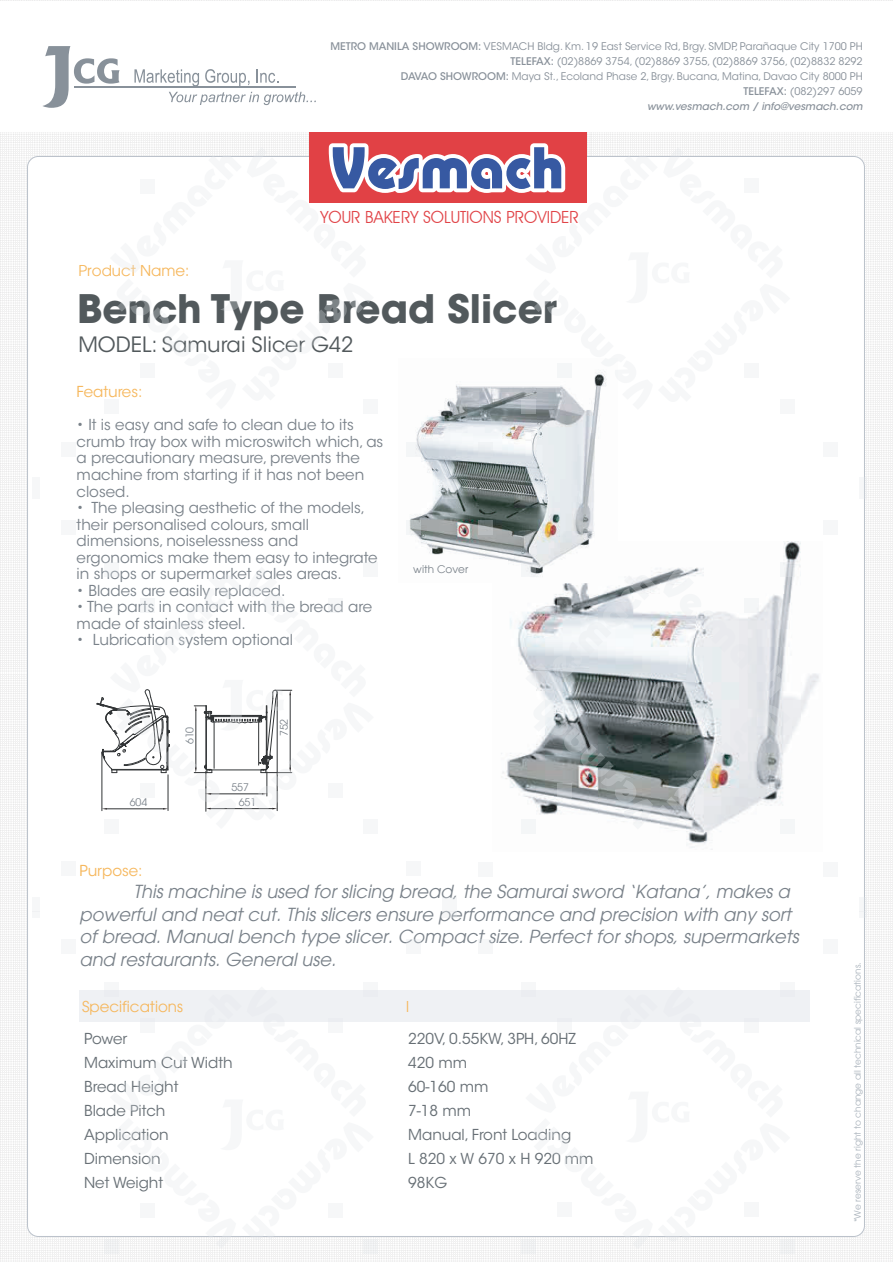
<style>
.page{position:relative;width:893px;height:1262px;background:#fff}
.page>*{position:absolute;margin:0;border:0;box-sizing:border-box;transform-origin:0 0}
.t1{font:700 39px "ITC Avant Garde Std";color:#52595c}
.t2{font:21px "ITC Avant Garde Std";color:#52595c}
.t3{font:italic 18px/22.5px "Avant Garde";color:#798189}
.t4{font:16.8px "Avant Garde IT Cby BT";color:#e14448}
.t5{font:15px/16.5px "ITC Avant Garde Std";color:#798189}
.t6{font:15px "ITC Avant Garde Std";color:#676f75}
.t7{font:15px "Avant Garde";color:#f6b75c}
.t8{font:15px "ITC Avant Garde Std";color:#f6b75c}
.t9{font:10.5px/15px "ITC Avant Garde Std";color:#89919a;text-align:right}
.t10{font:10.5px "Avant Garde";color:#798189}
.t11{font:9px "Avant Garde";color:#a9b2bb}
.s1{font-weight:500}
.s2{font-weight:500;font-style:italic}
</style>
<div class="page">
<div style="left:0;top:1px;width:893px;height:1261px;background:#f4f4f4"></div>
<div style="left:0;top:1px;width:893px;height:130px;background:#fff"></div>
<div style="left:28px;top:156px;width:836px;height:1080px;background:#fff;border-radius:11px"></div>
<hr style="left:74px;top:86px;width:222px;height:2px;background:#88919a">
<svg style="left:43px;top:46px;width:76px;height:62px"></svg>
<svg style="left:134px;top:69px;width:65px;height:17px"></svg>
<svg style="left:205px;top:69px;width:44px;height:17px"></svg>
<svg style="left:256px;top:69px;width:22px;height:14px"></svg>
<svg style="left:169px;top:92px;width:147px;height:13px"></svg>
<div style="left:309px;top:133px;width:277px;height:70px;background:#e14145"></div>
<img style="left:501px;top:541px;width:318px;height:309px">
<img style="left:406px;top:410px;width:211px;height:172px">
<div style="left:80px;top:990px;width:729px;height:31px;background:#eff1f4"></div>
<div style="left:780px;top:400px;width:14px;height:14px;background:#f6f7f8"></div>
<div style="left:823px;top:442px;width:14px;height:14px;background:#f6f7f8"></div>
<div style="left:521px;top:400px;width:14px;height:14px;background:#8f9597"></div>
<svg style="left:478px;top:442px;width:14px;height:14px"></svg>
<div style="left:104px;top:400px;width:15px;height:14px;background:#f6f7f8"></div>
<div style="left:62px;top:442px;width:14px;height:14px;background:#f6f7f8"></div>
<div style="left:364px;top:400px;width:14px;height:14px;background:#f6f7f8"></div>
<svg style="left:407px;top:442px;width:14px;height:14px"></svg>
<svg style="left:110px;top:143px;width:680px;height:267px"></svg>
<svg style="left:442px;top:478px;width:15px;height:14px"></svg>
<svg style="left:863px;top:478px;width:2px;height:14px"></svg>
<div style="left:33px;top:478px;width:7px;height:14px;background:#f6f7f8"></div>
<svg style="left:780px;top:562px;width:14px;height:15px"></svg>
<div style="left:823px;top:520px;width:14px;height:14px;background:#f6f7f8"></div>
<svg style="left:521px;top:562px;width:14px;height:15px"></svg>
<svg style="left:478px;top:520px;width:14px;height:14px"></svg>
<div style="left:780px;top:819px;width:14px;height:14px;background:#f4f6f7"></div>
<div style="left:823px;top:862px;width:14px;height:14px;background:#f6f7f8"></div>
<div style="left:521px;top:819px;width:14px;height:14px;background:#f4f6f7"></div>
<div style="left:478px;top:862px;width:14px;height:14px;background:#f6f7f8"></div>
<svg style="left:525px;top:567px;width:265px;height:262px"></svg>
<div style="left:104px;top:819px;width:15px;height:14px;background:#f6f7f8"></div>
<div style="left:62px;top:862px;width:14px;height:14px;background:#f6f7f8"></div>
<div style="left:364px;top:819px;width:14px;height:14px;background:#f6f7f8"></div>
<div style="left:407px;top:862px;width:14px;height:14px;background:#f6f7f8"></div>
<div style="left:104px;top:562px;width:15px;height:14px;background:#f6f7f8"></div>
<div style="left:62px;top:520px;width:14px;height:14px;background:#f6f7f8"></div>
<div style="left:364px;top:562px;width:14px;height:14px;background:#f6f7f8"></div>
<svg style="left:407px;top:520px;width:14px;height:14px"></svg>
<svg style="left:96px;top:689px;width:197px;height:123px"></svg>
<div style="left:442px;top:897px;width:15px;height:14px;background:#f6f7f8"></div>
<svg style="left:863px;top:897px;width:2px;height:14px"></svg>
<div style="left:33px;top:897px;width:7px;height:14px;background:#f6f7f8"></div>
<svg style="left:442px;top:492px;width:15px;height:7px"></svg>
<svg style="left:863px;top:492px;width:2px;height:7px"></svg>
<div style="left:33px;top:492px;width:7px;height:7px;background:#f6f7f8"></div>
<div style="left:780px;top:982px;width:14px;height:14px;background:#f6f7f8"></div>
<div style="left:823px;top:939px;width:14px;height:14px;background:#f6f7f8"></div>
<div style="left:521px;top:982px;width:14px;height:14px;background:#f6f7f8"></div>
<div style="left:478px;top:939px;width:14px;height:14px;background:#f6f7f8"></div>
<div style="left:780px;top:1239px;width:14px;height:14px;background:#eeeff1"></div>
<div style="left:521px;top:1239px;width:14px;height:14px;background:#f0f1f2"></div>
<svg style="left:525px;top:990px;width:265px;height:259px"></svg>
<div style="left:104px;top:1239px;width:15px;height:14px;background:#eff0f1"></div>
<div style="left:364px;top:1239px;width:14px;height:14px;background:#f0f1f2"></div>
<div style="left:104px;top:982px;width:15px;height:14px;background:#f6f7f8"></div>
<div style="left:62px;top:939px;width:14px;height:14px;background:#f6f7f8"></div>
<div style="left:364px;top:982px;width:14px;height:14px;background:#f6f7f8"></div>
<div style="left:407px;top:939px;width:14px;height:14px;background:#f6f7f8"></div>
<svg style="left:110px;top:990px;width:264px;height:256px"></svg>
<div style="left:442px;top:911px;width:15px;height:7px;background:#f6f7f8"></div>
<svg style="left:859px;top:911px;width:6px;height:7px"></svg>
<div style="left:33px;top:911px;width:7px;height:7px;background:#f6f7f8"></div>
<p class="t9" style="left:330px;top:39px;width:534px"><span class="s1">METRO MANILA SHOWROOM:</span> VESMACH Bldg. Km. 19 East Service Rd, Brgy. SMDP, Parañaque City 1700 PH <span class="s1">TELEFAX:</span> (02)8869 3754, (02)8869 3755, (02)8869 3756, (02)8832 8292<br><span class="s1">DAVAO SHOWROOM:</span> Maya St., Ecoland Phase 2, Brgy. Bucana, Matina, Davao City 8000 PH<br><span class="s1">TELEFAX:</span> (082)297 6059<br><span class="s2">www.vesmach.com / info@vesmach.com</span></p>
<p class="t7" style="left:78px;top:261px;width:112px">Product Name:</p>
<p class="t4" style="left:320px;top:206px;width:260px">YOUR BAKERY SOLUTIONS PROVIDER</p>
<h1 class="t1" style="left:77px;top:283px;width:481px">Bench Type Bread Slicer</h1>
<h2 class="t2" style="left:78px;top:332px;width:276px">MODEL: Samurai Slicer G42</h2>
<p class="t8" style="left:77px;top:383px;width:67px">Features:</p>
<p class="t5" style="left:77px;top:417px;width:308px">• It is easy and safe to clean due to its crumb tray box with microswitch which, as a precautionary measure, prevents the machine from starting if it has not been closed.</p>
<p class="t5" style="left:77px;top:499px;width:302px">• The pleasing aesthetic of the models, their personalised colours, small dimensions, noiselessness and ergonomics make them easy to integrate in shops or supermarket sales areas.</p>
<p class="t5" style="left:77px;top:582px;width:210px">• Blades are easily replaced.</p>
<p class="t5" style="left:77px;top:598px;width:297px">• The parts in contact with the bread are made of stainless steel.</p>
<p class="t5" style="left:77px;top:631px;width:218px">• Lubrication system optional</p>
<p class="t10" style="left:183px;top:744px;width:19px;rotate:-90deg">610</p>
<p class="t10" style="left:231px;top:781px;width:19px">557</p>
<p class="t10" style="left:130px;top:796px;width:19px">604</p>
<p class="t10" style="left:239px;top:796px;width:19px">651</p>
<p class="t10" style="left:277px;top:736px;width:19px;rotate:-90deg">752</p>
<p class="t10" style="left:413px;top:562px;width:56px">with Cover</p>
<p class="t8" style="left:79px;top:861px;width:65px">Purpose:</p>
<p class="t3" style="left:79px;top:880px;width:721px;text-indent:54px">This machine is used for slicing bread, the Samurai sword ‘Katana’, makes a powerful and neat cut. This slicers ensure performance and precision with any sort of bread. Manual bench type slicer. Compact size. Perfect for shops, supermarkets and restaurants. General use.</p>
<p class="t7" style="left:82px;top:997px;width:102px">Specifications</p>
<p class="t7" style="left:406px;top:997px;width:4px">l</p>
<p class="t6" style="left:84px;top:1029px;width:45px">Power</p>
<p class="t6" style="left:408px;top:1029px;width:169px">220V, 0.55KW, 3PH, 60HZ</p>
<p class="t6" style="left:84px;top:1053px;width:150px">Maximum Cut Width</p>
<p class="t6" style="left:408px;top:1053px;width:60px">420 mm</p>
<p class="t6" style="left:84px;top:1077px;width:96px">Bread Height</p>
<p class="t6" style="left:408px;top:1077px;width:82px">60-160 mm</p>
<p class="t6" style="left:84px;top:1101px;width:83px">Blade Pitch</p>
<p class="t6" style="left:408px;top:1101px;width:64px">7-18 mm</p>
<p class="t6" style="left:84px;top:1125px;width:86px">Application</p>
<p class="t6" style="left:408px;top:1125px;width:164px">Manual, Front Loading</p>
<p class="t6" style="left:84px;top:1149px;width:78px">Dimension</p>
<p class="t6" style="left:408px;top:1149px;width:187px">L 820 x W 670 x H 920 mm</p>
<p class="t6" style="left:84px;top:1173px;width:81px">Net Weight</p>
<p class="t6" style="left:408px;top:1173px;width:40px">98KG</p>
<p class="t11" style="left:852px;top:1222px;width:261px;rotate:-90deg">*We reserve the right to change all technical specifications.</p>
</div>
